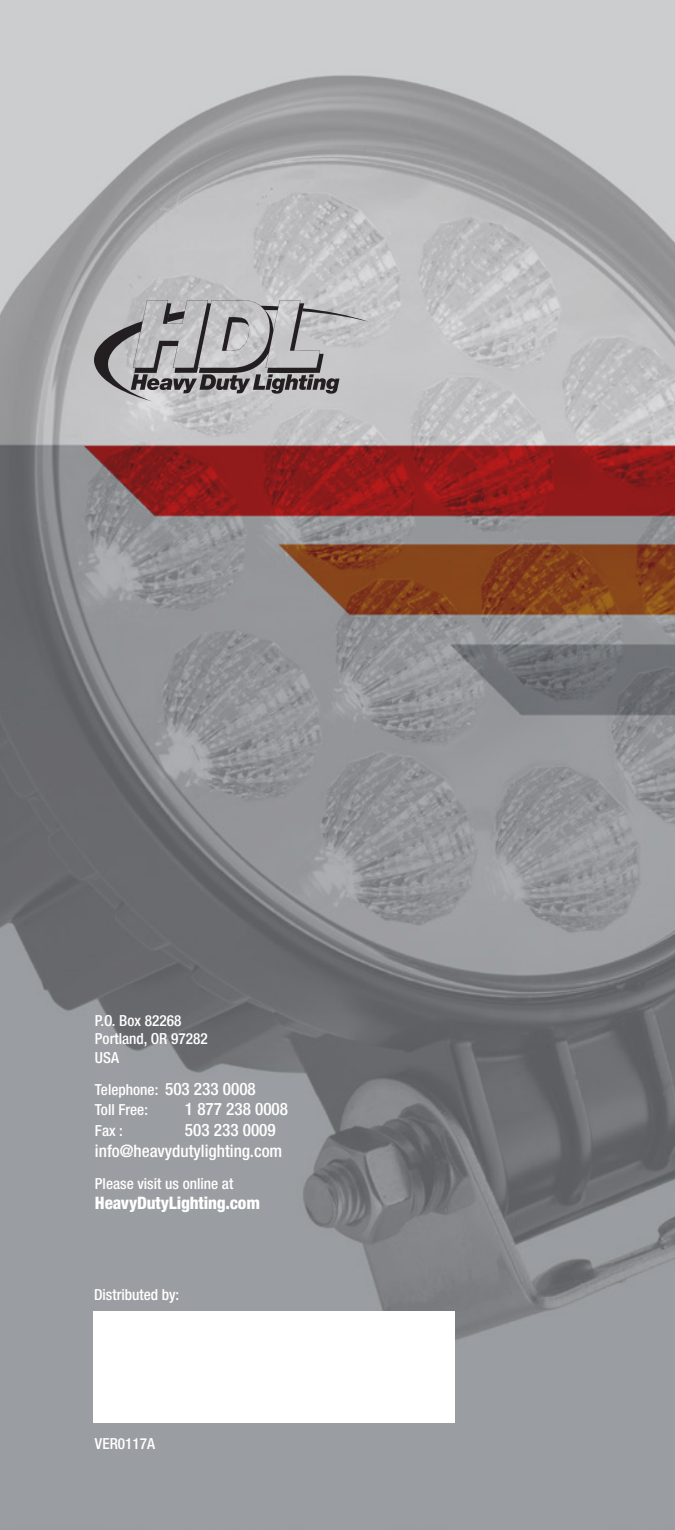
<style>
.page{position:relative;width:675px;height:1530px;background:#fff}
.page>*{position:absolute;margin:0;border:0;box-sizing:border-box;transform-origin:0 0}
.t1{font:500 condensed 17.25px/20.8px "Helvetica Neue";color:#fff}
.t2{font:800 condensed 17.25px "Helvetica Neue";letter-spacing:-.01em;color:#fff}
.t3{font:500 condensed 15.25px/18.2px "Helvetica Neue";color:#fff}
.s1{font-size:17.25px}
</style>
<div class="page">
<img style="left:0;top:0;width:675px;height:1530px">
<svg style="left:94px;top:300px;width:274px;height:101px;background:#a5a4a6"></svg>
<div style="left:93px;top:1312px;width:361px;height:111px;background:#fff"></div>
<p class="t3" style="left:95px;top:1011px;width:114px">P.O. Box 82268<br>Portland, OR 97282<br>USA</p>
<p class="t3" style="left:95px;top:1079px;width:162px;line-height:20.8px">Telephone: <span class="s1">503 233 0008<br></span>Toll Free:</p>
<p class="t1" style="left:185px;top:1099px;width:105px">1 877 238 0008</p>
<p class="t1" style="left:95px;top:1119px;width:189px;text-indent:90px">503 233 0009 info@heavydutylighting.com</p>
<p class="t3" style="left:95px;top:1174px;width:140px">Please visit us online at</p>
<p class="t2" style="left:95px;top:1193px;width:167px">HeavyDutyLighting.com</p>
<p class="t3" style="left:95px;top:1121px;width:29px">Fax :</p>
<p class="t3" style="left:94px;top:1286px;width:87px">Distributed by:</p>
<p class="t3" style="left:95px;top:1434px;width:62px">VER0117A</p>
</div>
